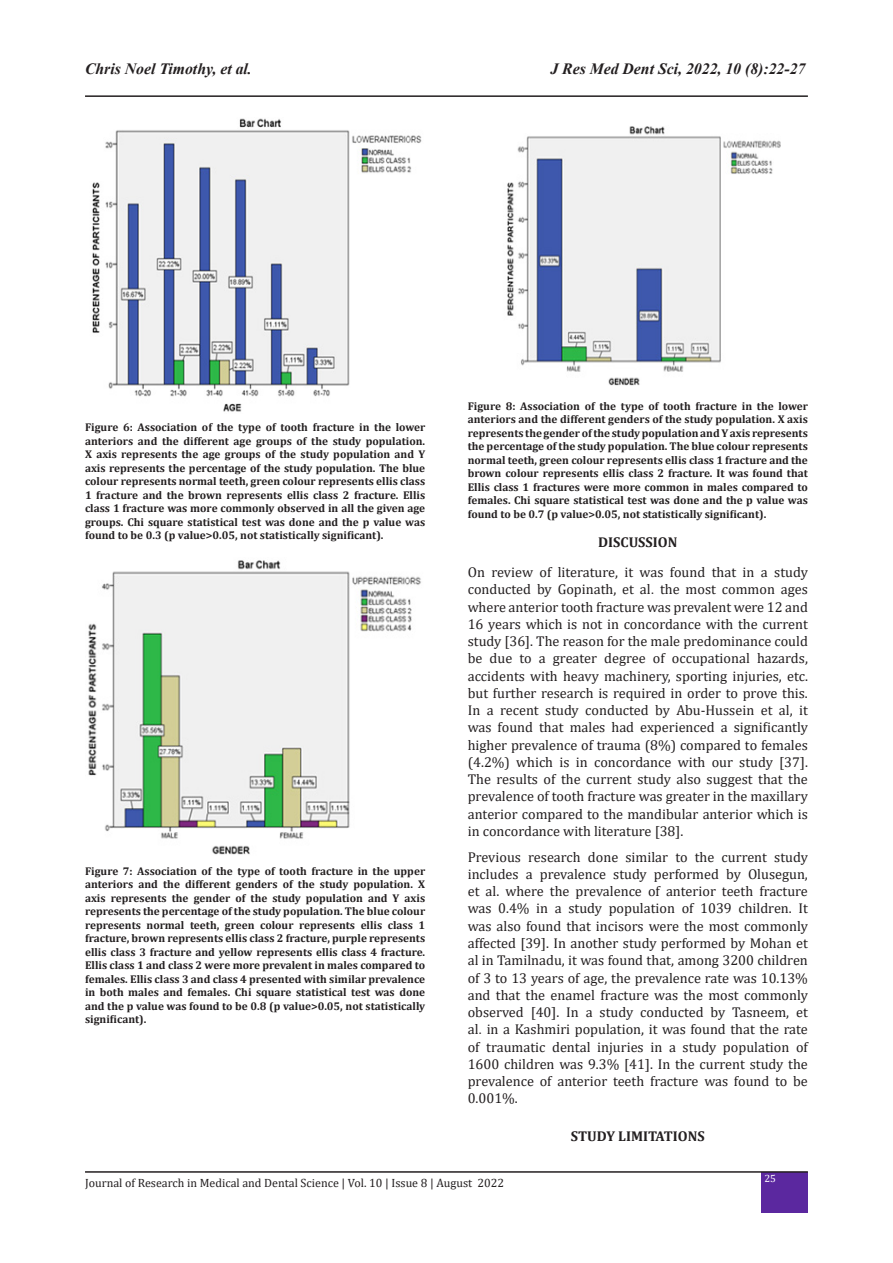
<style>
.page{position:relative;width:893px;height:1263px;background:#fff}
.page>*{position:absolute;margin:0;border:0;box-sizing:border-box;transform-origin:0 0}
.t1{font:italic 700 15.75px "Times New Roman";color:#231f20}
.bd{font:14.25px/17.2px "Cambria";color:#231f20;text-align:justify}
.t2{font:700 14.25px "Cambria";color:#231f20}
.t3{font:12px "Cambria";color:#231f20}
.t4{font:700 11.25px/13.5px "Cambria";color:#231f20;text-align:justify}
.t5{font:10.5px "Cambria";color:#fff}
.s1{font-family:"Times New Roman"}
</style>
<div class="page">
<hr style="left:85px;top:95px;width:723px;height:2px;background:#231f20">
<div style="left:762px;top:1172px;width:46px;height:41px;background:#5b289f"></div>
<hr style="left:85px;top:1171px;width:723px;height:2px;background:#231f20">
<img style="left:92px;top:118px;width:330px;height:294px">
<img style="left:88px;top:560px;width:333px;height:295px">
<img style="left:507px;top:126px;width:274px;height:260px">
<h1 class="t1" style="left:85px;top:58px;width:168px">Chris Noel Timothy, et al.</h1>
<h1 class="t1" style="left:550px;top:58px;width:257px">J Res Med Dent Sci, 2022, 10 (8):22-27</h1>
<p class="t4" style="left:85px;top:420px;width:342px">Figure 6: Association of the type of tooth fracture in the lower anteriors and the different age groups of the study population.<br>X axis represents the age groups of the study population and Y axis represents the percentage of the study population. The blue colour represents normal teeth, green colour represents ellis class 1 fracture and the brown represents ellis class 2 fracture. Ellis class 1 fracture was more commonly observed in all the given age groups. Chi square statistical test was done and the p value was found to be 0.3 (p value&gt;0.05, not statistically significant).</p>
<p class="t4" style="left:85px;top:864px;width:342px">Figure 7: Association of the type of tooth fracture in the upper anteriors and the different genders of the study population. X axis represents the gender of the study population and Y axis represents the percentage of the study population. The blue colour represents normal teeth, green colour represents ellis class 1 fracture, brown represents ellis class 2 fracture, purple represents ellis class 3 fracture and yellow represents ellis class 4 fracture.<br>Ellis class 1 and class 2 were more prevalent in males compared to females. Ellis class 3 and class 4 presented with similar prevalence in both males and females. Chi square statistical test was done and the p value was found to be 0.8 (p value&gt;0.05, not statistically significant).</p>
<p class="t4" style="left:468px;top:399px;width:342px">Figure 8: Association of the type of tooth fracture in the lower anteriors and the different genders of the study population. X axis represents the gender of the study population and Y axis represents the percentage of the study population. The blue colour represents normal teeth, green colour represents ellis class 1 fracture and the brown colour represents ellis class 2 fracture. It was found that Ellis class 1 fractures were more common in males compared to females. Chi square statistical test was done and the p value was found to be 0.7 (p value&gt;0.05, not statistically significant).</p>
<p class="t2" style="left:598px;top:532px;width:81px">DISCUSSION</p>
<p class="bd" style="left:468px;top:564px;width:342px">On review of literature, it was found that in a study conducted by Gopinath, et al<span class="s1">.</span> the most common ages where anterior tooth fracture was prevalent were 12 and 16 years which is not in concordance with the current study [36]. The reason for the male predominance could be due to a greater degree of occupational hazards, accidents with heavy machinery, sporting injuries, etc. but further research is required in order to prove this.<br>In a recent study conducted by Abu-Hussein et al, it was found that males had experienced a significantly higher prevalence of trauma (8%) compared to females (4.2%) which is in concordance with our study [37].<br>The results of the current study also suggest that the prevalence of tooth fracture was greater in the maxillary anterior compared to the mandibular anterior which is in concordance with literature [38].</p>
<p class="bd" style="left:468px;top:848px;width:342px">Previous research done similar to the current study includes a prevalence study performed by Olusegun, et al. where the prevalence of anterior teeth fracture was 0.4% in a study population of 1039 children. It was also found that incisors were the most commonly affected [39]. In another study performed by Mohan et al in Tamilnadu, it was found that, among 3200 children of 3 to 13 years of age, the prevalence rate was 10.13% and that the enamel fracture was the most commonly observed [40]. In a study conducted by Tasneem, et al<span class="s1">.</span> in a Kashmiri population, it was found that the rate of traumatic dental injuries in a study population of 1600 children was 9.3% [41]. In the current study the prevalence of anterior teeth fracture was found to be 0.001%.</p>
<p class="t2" style="left:571px;top:1126px;width:135px">STUDY LIMITATIONS</p>
<p class="t3" style="left:85px;top:1176px;width:421px">Journal of Research in Medical and Dental Science | Vol. 10 | Issue 8 | August 2022</p>
<p class="t5" style="left:764px;top:1172px;width:13px">25</p>
</div>
